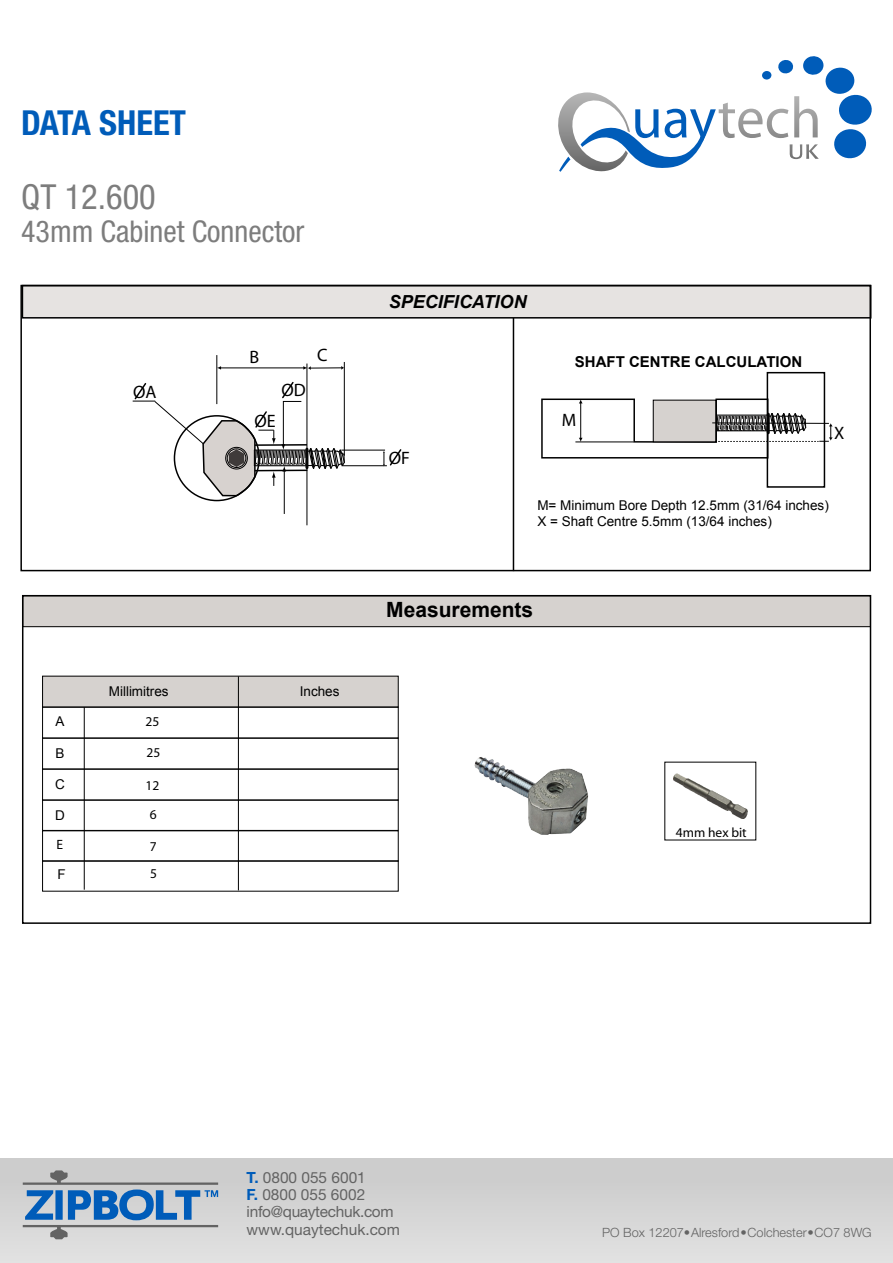
<style>
.page{position:relative;width:893px;height:1263px;background:#fff}
.page>*{position:absolute;margin:0;border:0;box-sizing:border-box;transform-origin:0 0}
.t1{font:700 condensed 34.5px "Helvetica Neue";color:#005cb9}
.t2{font:condensed 34.5px "Helvetica Neue";color:#7d7d7d}
.t3{font:condensed 30px "Helvetica Neue";color:#7d7d7d}
.t4{font:700 21px "Arial";color:#000}
.t5{font:italic 700 18px "Arial";color:#000}
.t6{font:18px "Myriad";color:#000}
.t7{font:15.45px "Helvetica Neue";color:#636363}
.t8{font:15.45px "Helvetica Neue";letter-spacing:-.02em;color:#636363}
.t9{font:700 15px "Arial";color:#000}
.t10{font:13.5px/16.2px "Arial";color:#000}
.t11{font:13.5px/27px "Myriad";color:#000}
.t12{font:13.5px/29.2px "Bitstream Vera Sans";color:#000;text-align:center}
.t13{font:300 12.75px "Helvetica Neue";color:#636363}
.s1{font-weight:700;color:#005cb9}
</style>
<div class="page">
<hr style="left:341px;top:450px;width:44px;height:1px;background:#000">
<hr style="left:341px;top:465px;width:46px;height:1px;background:#000">
<svg style="left:383px;top:449px;width:19px;height:18px"></svg>
<svg style="left:133px;top:355px;width:213px;height:217px"></svg>
<hr style="left:305px;top:449px;width:3px;height:19px;background:#070707">
<hr style="left:255px;top:470px;width:52px;height:1px;background:#000">
<hr style="left:254px;top:465px;width:52px;height:1px;background:#070707">
<hr style="left:513px;top:317px;width:1px;height:254px;background:#000">
<svg style="left:541px;top:371px;width:292px;height:117px"></svg>
<div style="left:22px;top:286px;width:849px;height:32px;background:#e6e3e1"></div>
<div style="left:22px;top:285px;width:849px;height:34px;border:2px solid #000"></div>
<div style="left:20px;top:285px;width:851px;height:286px;border:2px solid #000"></div>
<div style="left:23px;top:596px;width:847px;height:31px;background:#d6d2cf"></div>
<div style="left:22px;top:595px;width:849px;height:32px;border:1px solid #000"></div>
<div style="left:22px;top:595px;width:849px;height:329px;border:2px solid #000"></div>
<img style="left:673px;top:773px;width:75px;height:45px">
<div style="left:43px;top:676px;width:355px;height:31px;background:#d6d2cf"></div>
<div style="left:42px;top:707px;width:357px;height:31px;border:1px solid #000"></div>
<div style="left:42px;top:738px;width:357px;height:31px;border:1px solid #000"></div>
<div style="left:42px;top:769px;width:357px;height:31px;border:1px solid #000"></div>
<div style="left:42px;top:800px;width:357px;height:31px;border:1px solid #000"></div>
<hr style="left:238px;top:676px;width:1px;height:214px;background:#000">
<hr style="left:84px;top:707px;width:1px;height:183px;background:#000">
<div style="left:42px;top:830px;width:357px;height:31px;border:1px solid #000"></div>
<div style="left:42px;top:860px;width:357px;height:31px;border:1px solid #000"></div>
<svg style="left:254px;top:450px;width:52px;height:15px"></svg>
<svg style="left:717px;top:416px;width:51px;height:15px"></svg>
<img style="left:392px;top:697px;width:197px;height:160px">
<div style="left:0;top:1158px;width:893px;height:105px;background:#d5d5d5"></div>
<svg style="left:23px;top:1170px;width:195px;height:69px"></svg>
<svg style="left:558px;top:56px;width:314px;height:116px"></svg>
<p class="t1" style="left:21px;top:102px;width:166px">DATA SHEET</p>
<p class="t2" style="left:21px;top:177px;width:136px">QT 12.600</p>
<p class="t3" style="left:21px;top:214px;width:285px">43mm Cabinet Connector</p>
<p class="t6" style="left:133px;top:383px;width:25px">OA</p>
<p class="t6" style="left:249px;top:348px;width:11px">B</p>
<p class="t6" style="left:317px;top:346px;width:12px">C</p>
<p class="t6" style="left:281px;top:381px;width:26px">OD</p>
<p class="t6" style="left:254px;top:412px;width:23px">OE</p>
<p class="t10" style="left:56px;top:713px;width:11px">A</p>
<p class="t10" style="left:56px;top:745px;width:11px">B</p>
<p class="t10" style="left:55px;top:776px;width:11px">C</p>
<p class="t10" style="left:55px;top:807px;width:11px">D</p>
<p class="t11" style="left:57px;top:832px;width:8px">E</p>
<p class="t10" style="left:57px;top:867px;width:10px">F</p>
<p class="t10" style="left:109px;top:683px;width:61px">Millimitres</p>
<p class="t10" style="left:300px;top:683px;width:41px">Inches</p>
<p class="t12" style="left:145px;top:707px;width:15px">25</p>
<p class="t12" style="left:146px;top:738px;width:15px">25</p>
<p class="t12" style="left:145px;top:770px;width:15px">12<br>6</p>
<p class="t11" style="left:150px;top:834px;width:9px">7<br>5</p>
<p class="t5" style="left:389px;top:289px;width:139px">SPECIFICATION</p>
<p class="t6" style="left:389px;top:449px;width:23px">OF</p>
<p class="t9" style="left:575px;top:352px;width:229px">SHAFT CENTRE CALCULATION</p>
<p class="t6" style="left:562px;top:411px;width:16px">M</p>
<p class="t6" style="left:834px;top:424px;width:12px">X</p>
<p class="t10" style="left:537px;top:497px;width:293px">M= Minimum Bore Depth 12.5mm (31/64 inches)<br>X = Shaft Centre 5.5mm (13/64 inches)</p>
<p class="t4" style="left:386px;top:595px;width:149px">Measurements</p>
<p class="t11" style="left:676px;top:819px;width:72px">4mm hex bit</p>
<p class="t7" style="left:247px;top:1168px;width:121px"><span class="s1">T.</span> 0800 055 6001</p>
<p class="t7" style="left:247px;top:1185px;width:120px"><span class="s1">F.</span> 0800 055 6002</p>
<p class="t8" style="left:247px;top:1202px;width:149px">info@quaytechuk.com</p>
<p class="t7" style="left:247px;top:1220px;width:155px">www.quaytechuk.com</p>
<p class="t13" style="left:602px;top:1224px;width:271px">PO Box 12207•Alresford•Colchester•CO7 8WG</p>
</div>
